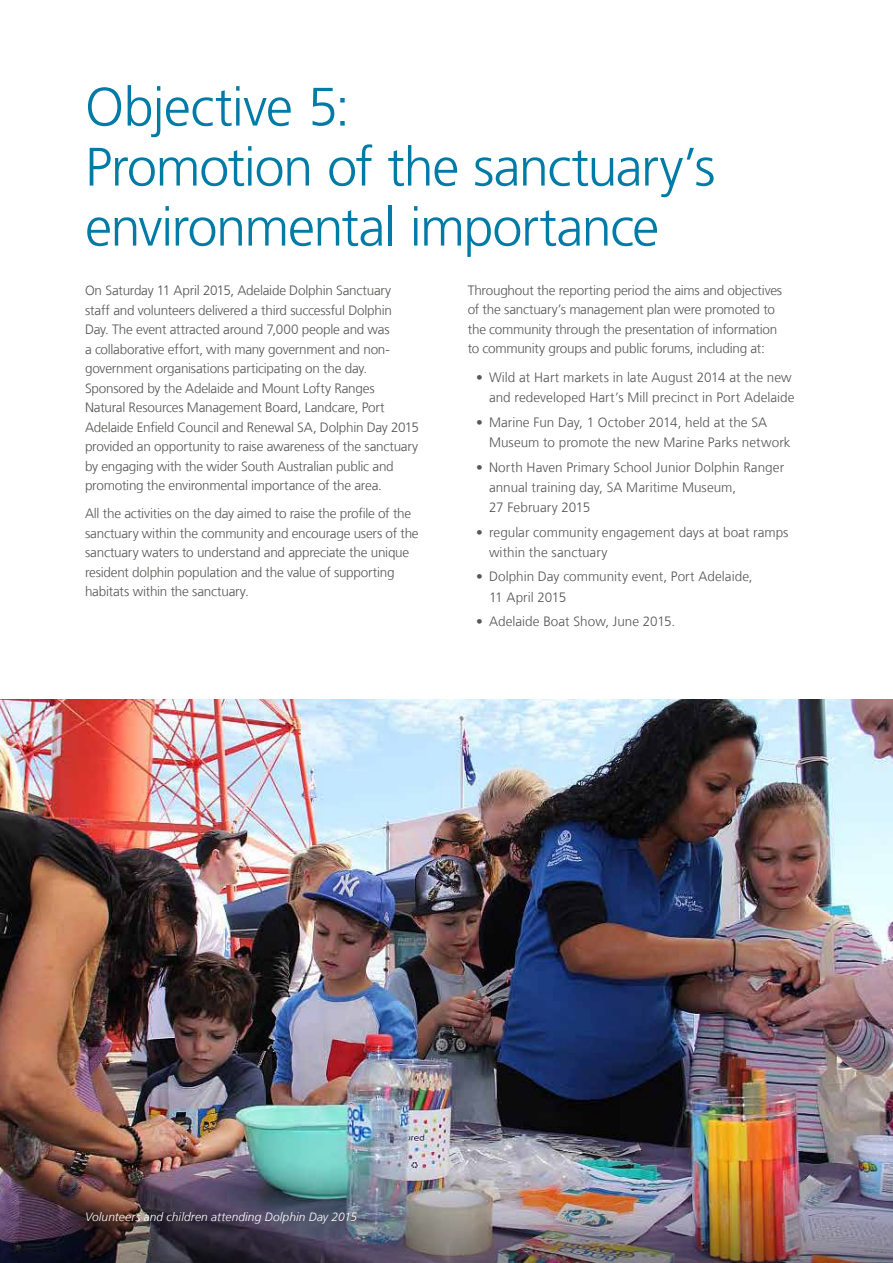
<style>
.page{position:relative;width:893px;height:1263px;background:#fff}
.page>*{position:absolute;margin:0;border:0;box-sizing:border-box;transform-origin:0 0}
.t1{font:300 54px/60px "Frutiger LT Com";letter-spacing:-.025em;color:#007ba6}
.t2{font:300 13.5px/19.5px "Frutiger LT Com";letter-spacing:-.015em;color:#575756}
.t3{font:300 13.5px/20.2px "Frutiger LT Com";letter-spacing:.005em;color:#575756}
.t4{font:italic 300 12px "Frutiger LT Com";letter-spacing:.005em;color:#fff}
</style>
<div class="page">
<img style="left:0;top:699px;width:893px;height:453px">
<img style="left:0;top:1152px;width:893px;height:111px">
<h1 class="t1" style="left:85px;top:77px;width:632px">Objective 5:<br>Promotion of the sanctuary’s environmental importance</h1>
<p class="t2" style="left:85px;top:281px;width:335px">On Saturday 11 April 2015, Adelaide Dolphin Sanctuary staff and volunteers delivered a third successful Dolphin<br>Day. The event attracted around 7,000 people and was<br>a collaborative effort, with many government and non&shy;government organisations participating on the day.<br>Sponsored by the Adelaide and Mount Lofty Ranges<br>Natural Resources Management Board, Landcare, Port Adelaide Enfield Council and Renewal SA, Dolphin Day 2015 provided an opportunity to raise awareness of the sanctuary by engaging with the wider South Australian public and promoting the environmental importance of the area.</p>
<p class="t2" style="left:85px;top:504px;width:335px">All the activities on the day aimed to raise the profile of the sanctuary within the community and encourage users of the sanctuary waters to understand and appreciate the unique resident dolphin population and the value of supporting habitats within the sanctuary.</p>
<p class="t2" style="left:468px;top:281px;width:316px">Throughout the reporting period the aims and objectives of the sanctuary’s management plan were promoted to the community through the presentation of information to community groups and public forums, including at:</p>
<p class="t2" style="left:476px;top:367px;width:320px;line-height:20.2px;text-align:right">• Wild at Hart markets in late August 2014 at the new and redeveloped Hart’s Mill precinct in Port Adelaide</p>
<p class="t3" style="left:489px;top:412px;width:303px;text-indent:-13px">• Marine Fun Day, 1 October 2014, held at the SA<br>Museum to promote the new Marine Parks network</p>
<p class="t2" style="left:489px;top:457px;width:297px;line-height:20.2px;text-indent:-13px">• North Haven Primary School Junior Dolphin Ranger annual training day, SA Maritime Museum,<br>27 February 2015</p>
<p class="t2" style="left:489px;top:522px;width:301px;line-height:20.2px;text-indent:-13px">• regular community engagement days at boat ramps within the sanctuary</p>
<p class="t2" style="left:489px;top:567px;width:265px;line-height:20.2px;text-indent:-13px">• Dolphin Day community event, Port Adelaide,<br>11 April 2015</p>
<p class="t2" style="left:476px;top:612px;width:198px">• Adelaide Boat Show, June 2015.</p>
<p class="t4" style="left:85px;top:1210px;width:273px">Volunteers and children attending Dolphin Day 2015</p>
</div>
